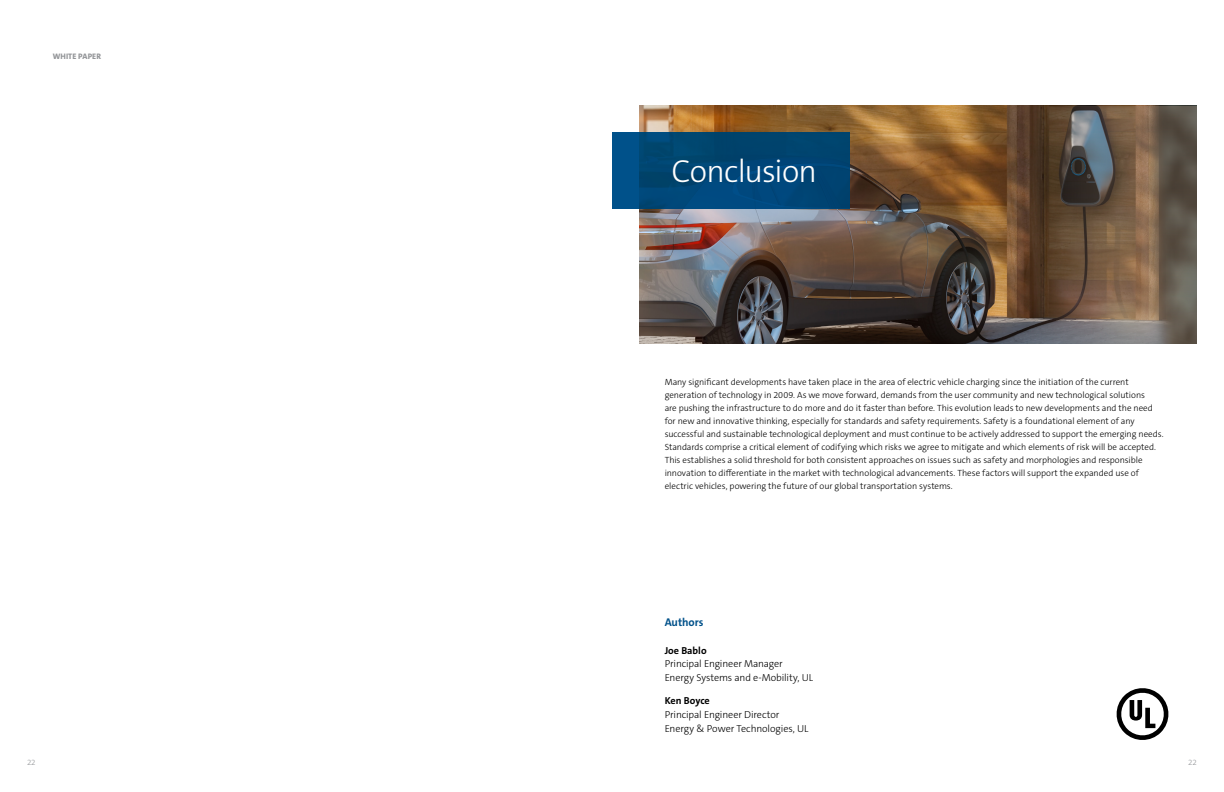
<style>
.page{position:relative;width:1224px;height:792px;background:#fff}
.page>*{position:absolute;margin:0;border:0;box-sizing:border-box;transform-origin:0 0}
.t1{font:300 32px "The Sans C5";letter-spacing:-.025em;color:#fff}
.t2{font:700 11.3px "The Sans C5";letter-spacing:-.005em;color:#00518a}
.t3{font:300 10.2px/13.6px "The Sans C5";letter-spacing:-.01em;color:#000}
.t4{font:700 10.2px "The Sans C5";color:#000}
.t5{font:300 9px/13px "The Sans C5";letter-spacing:-.005em;color:#000}
.t6{font:800 8px "The Sans C5";letter-spacing:.01em;color:#939598}
.t7{font:300 8px "The Sans C5";color:#939598}
</style>
<div class="page">
<img style="left:639px;top:105px;width:558px;height:239px">
<svg style="left:1025px;top:106px;width:172px;height:238px;background:#685748"></svg>
<svg style="left:612px;top:133px;width:237px;height:76px;background:#004676"></svg>
<svg style="left:1116px;top:688px;width:53px;height:52px"></svg>
<p class="t6" style="left:53px;top:51px;width:50px">WHITE PAPER</p>
<p class="t7" style="left:27px;top:757px;width:10px">22</p>
<h1 class="t1" style="left:672px;top:150px;width:147px">Conclusion</h1>
<p class="t5" style="left:665px;top:375px;width:500px">Many significant developments have taken place in the area of electric vehicle charging since the initiation of the current generation of technology in 2009. As we move forward, demands from the user community and new technological solutions<br>are pushing the infrastructure to do more and do it faster than before. This evolution leads to new developments and the need for new and innovative thinking, especially for standards and safety requirements. Safety is a foundational element of any successful and sustainable technological deployment and must continue to be actively addressed to support the emerging needs.<br>Standards comprise a critical element of codifying which risks we agree to mitigate and which elements of risk will be accepted.<br>This establishes a solid threshold for both consistent approaches on issues such as safety and morphologies and responsible innovation to differentiate in the market with technological advancements. These factors will support the expanded use of electric vehicles, powering the future of our global transportation systems.</p>
<p class="t2" style="left:665px;top:615px;width:40px">Authors</p>
<p class="t4" style="left:665px;top:644px;width:43px">Joe Bablo</p>
<p class="t3" style="left:665px;top:657px;width:150px">Principal Engineer Manager<br>Energy Systems and e-Mobility, UL</p>
<p class="t4" style="left:665px;top:694px;width:47px">Ken Boyce</p>
<p class="t3" style="left:665px;top:708px;width:145px">Principal Engineer Director<br>Energy &amp; Power Technologies, UL</p>
<p class="t7" style="left:1188px;top:757px;width:10px">22</p>
</div>
